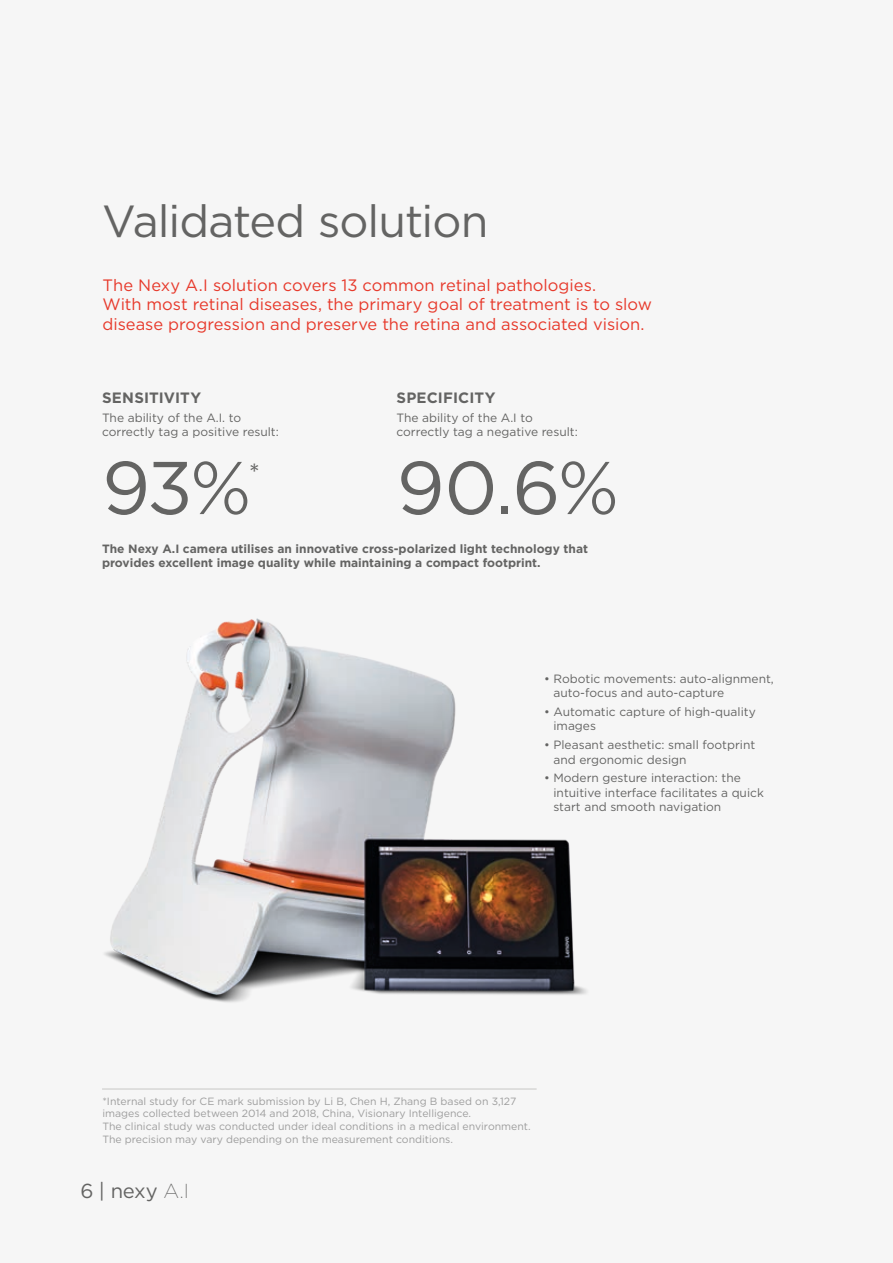
<style>
.page{position:relative;width:893px;height:1263px;background:#f6f6f6}
.page>*{position:absolute;margin:0;border:0;box-sizing:border-box;transform-origin:0 0}
.t1{font:74.55px "Gotham";color:#646463}
.t2{font:45px "Gotham";letter-spacing:-.025em;color:#646463}
.t3{font:26.25px "Gotham";color:#646463}
.t4{font:20.25px "Gotham";color:#646463}
.t5{font:16.5px/19.8px "Gotham";color:#e7392b}
.t6{font:700 15px "Gotham";letter-spacing:.01em;color:#646463}
.t7{font:12px/14.4px "Gotham";color:#646463}
.t8{font:700 12px/14.4px "Gotham";color:#646463}
.t9{font:10.5px/12.6px "Gotham";color:#9d9d9d}
.s1{font-weight:300}
.s2{font-family:"Gotham Ex";font-weight:300}
</style>
<div class="page">
<img style="left:104px;top:618px;width:483px;height:385px">
<hr style="left:102px;top:1089px;width:435px;height:1px;background:#c7c7c6">
<h2 class="t2" style="left:102px;top:196px;width:388px">Validated solution</h2>
<h3 class="t5" style="left:102px;top:275px;width:551px">The Nexy A.I solution covers 13 common retinal pathologies.<br>With most retinal diseases, the primary goal of treatment is to slow disease progression and preserve the retina and associated vision.</h3>
<p class="t6" style="left:102px;top:389px;width:101px">SENSITIVITY</p>
<p class="t7" style="left:102px;top:410px;width:178px">The ability of the A.I. to correctly tag a positive result:</p>
<p class="t6" style="left:396px;top:389px;width:100px">SPECIFICITY</p>
<p class="t7" style="left:396px;top:410px;width:183px">The ability of the A.I to correctly tag a negative result:</p>
<h1 class="t1" style="left:102px;top:446px;width:151px">93<span class="s1">%</span></h1>
<h1 class="t1" style="left:397px;top:446px;width:224px">90.6<span class="s1">%</span></h1>
<h3 class="t3" style="left:249px;top:458px;width:13px">*</h3>
<p class="t8" style="left:102px;top:541px;width:487px">The Nexy A.I camera utilises an innovative cross-polarized light technology that provides excellent image quality while maintaining a compact footprint.</p>
<p class="t7" style="left:553px;top:671px;width:222px;text-indent:-9px">• Robotic movements: auto-alignment, auto-focus and auto-capture</p>
<p class="t7" style="left:553px;top:704px;width:204px;text-indent:-9px">• Automatic capture of high-quality images</p>
<p class="t7" style="left:553px;top:737px;width:203px;text-indent:-9px">• Pleasant aesthetic: small footprint and ergonomic design</p>
<p class="t7" style="left:553px;top:770px;width:212px;text-indent:-9px">• Modern gesture interaction: the intuitive interface facilitates a quick start and smooth navigation</p>
<p class="t9" style="left:102px;top:1094px;width:430px">*Internal study for CE mark submission by Li B, Chen H, Zhang B based on 3,127 images collected between 2014 and 2018, China, Visionary Intelligence.<br>The clinical study was conducted under ideal conditions in a medical environment.<br>The precision may vary depending on the measurement conditions.</p>
<h3 class="t4" style="left:80px;top:1179px;width:110px">6 | nexy <span class="s2">A.I</span></h3>
</div>
